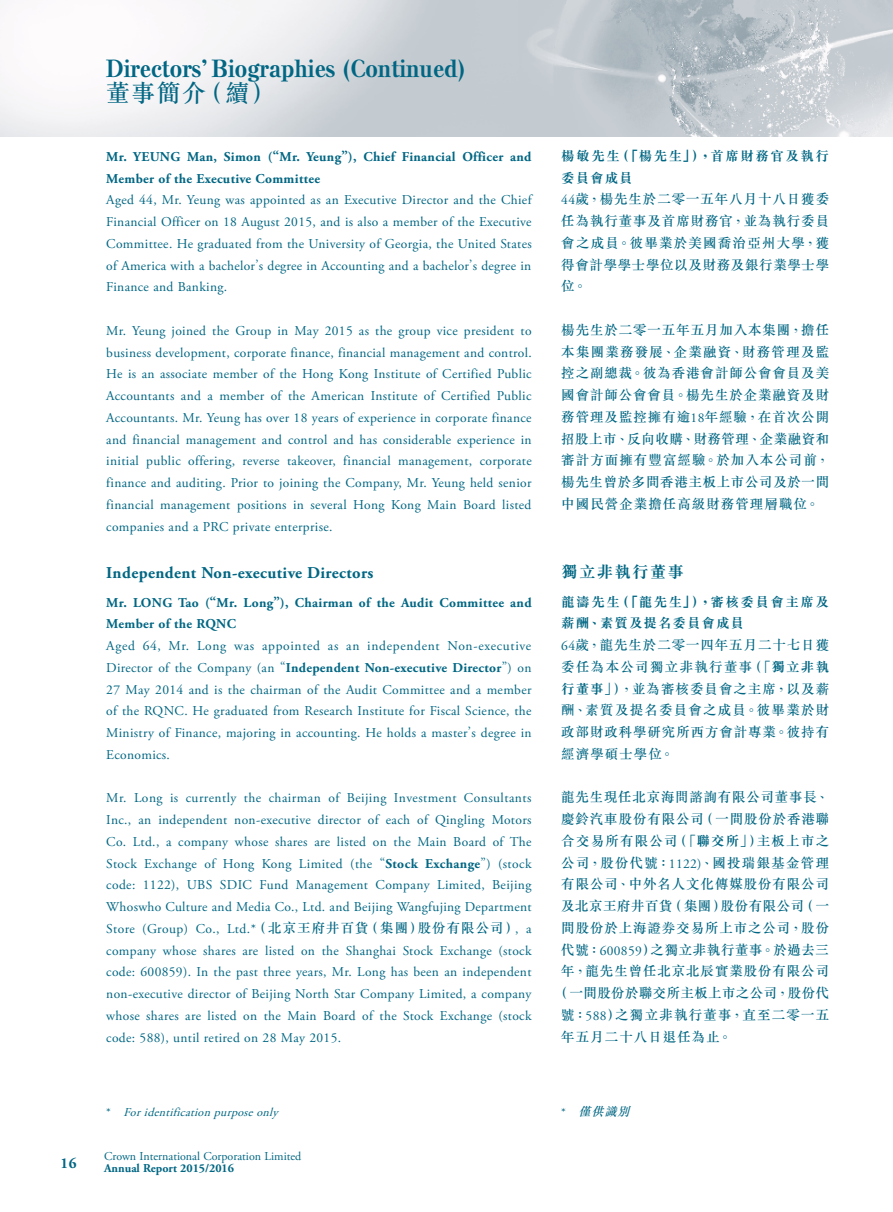
<style>
.page{position:relative;width:893px;height:1212px;background:#fff}
.page>*{position:absolute;margin:0;border:0;box-sizing:border-box;transform-origin:0 0}
.t1{font:700 24px "Else NPL Std";letter-spacing:.005em;color:#006683}
.t2{font:500 24px "M Sung HK";color:#006683}
.Heading_2{font:700 16.5px "Adobe Garamond Pro";letter-spacing:.025em;color:#006683}
.C_Heading_2{font:700 16.5px "M Sung HK";letter-spacing:.075em;color:#006683}
.t3{font:700 15px "Adobe Garamond Pro";color:#006683}
.Body_Text{font:13.5px/21.8px "Adobe Garamond Pro";letter-spacing:.025em;color:#006683;text-align:justify}
.C_Body_Text{font:500 13.5px/21.8px "M Sung HK";letter-spacing:.065em;color:#006683;text-align:justify}
.Body_Text-2{font:700 13.5px/21.8px "Adobe Garamond Pro";letter-spacing:.025em;color:#006683}
.C_Body_Text-2{font:700 13.5px/21.8px "M Sung HK";letter-spacing:.11em;color:#006683}
.C_Body_Text-3{font:500 13.5px "M Sung HK";letter-spacing:.04em;color:#006683}
.C_Body_Text-4{font:500 13.5px "M Sung HK";letter-spacing:.095em;color:#006683}
.C_Body_Text-5{font:500 13.5px "M Sung HK";letter-spacing:.085em;color:#006683}
.C_Body_Text-6{font:500 13.5px "M Sung HK";letter-spacing:.09em;color:#006683}
.C_Body_Text-7{font:500 13.5px "M Sung HK";letter-spacing:.035em;color:#006683}
.C_Body_Text-8{font:500 13.5px "M Sung HK";letter-spacing:.025em;color:#006683}
.t4{font:12px/12px "Adobe Garamond Pro";color:#006683}
.t5{font:italic 12px "Adobe Garamond Pro";color:#006683}
.t6{font:italic 500 12px "M Sung HK";color:#006683}
.s1{font-weight:700}
.s2{font-family:"M Sung HK";font-weight:500}
.s3{font-family:"Adobe Garamond Pro";font-weight:400}
.s4{font-style:normal}
.s5{font-family:"Adobe Garamond Pro";font-weight:400;font-style:normal}
</style>
<div class="page">
<img style="left:0;top:0;width:893px;height:136px">
<p class="t3" style="left:61px;top:1154px;width:17px">16</p>
<p class="t1" style="left:106px;top:54px;width:361px">Directors’ Biographies (Continued)</p>
<p class="t2" style="left:106px;top:77px;width:170px">董事簡介（續）</p>
<p class="Body_Text-2" style="left:106px;top:146px;width:427px">Mr. YEUNG Man, Simon (“Mr. Yeung”), Chief Financial Officer and<br>Member of the Executive Committee</p>
<p class="Body_Text" style="left:106px;top:190px;width:427px">Aged 44, Mr. Yeung was appointed as an Executive Director and the Chief Financial Officer on 18 August 2015, and is also a member of the Executive Committee. He graduated from the University of Georgia, the United States of America with a bachelor’s degree in Accounting and a bachelor’s degree in Finance and Banking.</p>
<p class="Body_Text" style="left:106px;top:320px;width:427px">Mr. Yeung joined the Group in May 2015 as the group vice president to business development, corporate finance, financial management and control.<br>He is an associate member of the Hong Kong Institute of Certified Public Accountants and a member of the American Institute of Certified Public Accountants. Mr. Yeung has over 18 years of experience in corporate finance and financial management and control and has considerable experience in initial public offering, reverse takeover, financial management, corporate finance and auditing. Prior to joining the Company, Mr. Yeung held senior financial management positions in several Hong Kong Main Board listed companies and a PRC private enterprise.</p>
<p class="Heading_2" style="left:106px;top:564px;width:269px">Independent Non-executive Directors</p>
<p class="Body_Text-2" style="left:106px;top:592px;width:427px">Mr. LONG Tao (“Mr. Long”), Chairman of the Audit Committee and<br>Member of the RQNC</p>
<p class="Body_Text" style="left:106px;top:635px;width:427px">Aged 64, Mr. Long was appointed as an independent Non-executive Director of the Company (an “<span class="s1">Independent Non-executive Director</span>”) on 27 May 2014 and is the chairman of the Audit Committee and a member of the RQNC. He graduated from Research Institute for Fiscal Science, the Ministry of Finance, majoring in accounting. He holds a master’s degree in Economics.</p>
<p class="Body_Text" style="left:106px;top:788px;width:427px">Mr. Long is currently the chairman of Beijing Investment Consultants Inc., an independent non-executive director of each of Qingling Motors Co. Ltd., a company whose shares are listed on the Main Board of The Stock Exchange of Hong Kong Limited (the “<span class="s1">Stock Exchange</span>”) (stock code: 1122), UBS SDIC Fund Management Company Limited, Beijing Whoswho Culture and Media Co., Ltd. and Beijing Wangfujing Department Store (Group) Co., Ltd.*<span class="s2">（北京王府井百貨（集團）股份有限公司）</span>, a company whose shares are listed on the Shanghai Stock Exchange (stock code: 600859). In the past three years, Mr. Long has been an independent non-executive director of Beijing North Star Company Limited, a company whose shares are listed on the Main Board of the Stock Exchange (stock code: 588), until retired on 28 May 2015.</p>
<p class="C_Body_Text-2" style="left:561px;top:145px;width:269px">楊敏先生（「楊先生」），首席財務官及執行委員會成員</p>
<p class="C_Body_Text" style="left:561px;top:188px;width:269px"><span class="s3">44</span>歲，楊先生於二零一五年八月十八日獲委任為執行董事及首席財務官，並為執行委員會之成員。彼畢業於美國喬治亞州大學，獲得會計學學士學位以及財務及銀行業學士學位。</p>
<p class="C_Body_Text" style="left:561px;top:318px;width:269px">楊先生於二零一五年五月加入本集團，擔任本集團業務發展、企業融資、財務管理及監控之副總裁。彼為香港會計師公會會員及美國會計師公會會員。楊先生於企業融資及財務管理及監控擁有逾<span class="s3">18</span>年經驗，在首次公開招股上市、反向收購、財務管理、企業融資和審計方面擁有豐富經驗。於加入本公司前，楊先生曾於多間香港主板上市公司及於一間中國民營企業擔任高級財務管理層職位。</p>
<p class="C_Heading_2" style="left:561px;top:564px;width:124px">獨立非執行董事</p>
<p class="C_Body_Text-2" style="left:561px;top:590px;width:269px">龍濤先生（「龍先生」），審核委員會主席及薪酬、素質及提名委員會成員</p>
<p class="C_Body_Text" style="left:561px;top:633px;width:269px"><span class="s3">64</span>歲，龍先生於二零一四年五月二十七日獲委任為本公司獨立非執行董事（「<span class="s1">獨立非執行董事</span>」），並為審核委員會之主席，以及薪酬、素質及提名委員會之成員。彼畢業於財政部財政科學研究所西方會計專業。彼持有經濟學碩士學位。</p>
<p class="C_Body_Text" style="left:561px;top:786px;width:269px">龍先生現任北京海問諮詢有限公司董事長、</p>
<p class="C_Body_Text" style="left:561px;top:807px;width:269px">慶鈴汽車股份有限公司（一間股份於香港聯</p>
<p class="C_Body_Text-6" style="left:561px;top:831px;width:269px">合交易所有限公司（「<span class="s1">聯交所</span>」）主板上市之</p>
<p class="C_Body_Text-4" style="left:561px;top:853px;width:269px">公司，股份代號：<span class="s3">1122)</span>、國投瑞銀基金管理</p>
<p class="C_Body_Text" style="left:561px;top:873px;width:269px">有限公司、中外名人文化傳媒股份有限公司</p>
<p class="C_Body_Text-7" style="left:561px;top:897px;width:269px">及北京王府井百貨（集團）股份有限公司（一</p>
<p class="C_Body_Text" style="left:561px;top:916px;width:269px">間股份於上海證券交易所上市之公司，股份</p>
<p class="C_Body_Text-3" style="left:561px;top:940px;width:269px">代號：<span class="s3">600859</span>）之獨立非執行董事。於過去三</p>
<p class="C_Body_Text" style="left:561px;top:960px;width:269px">年，龍先生曾任北京北辰實業股份有限公司</p>
<p class="C_Body_Text-8" style="left:555px;top:984px;width:276px">（一間股份於聯交所主板上市之公司，股份代</p>
<p class="C_Body_Text-5" style="left:561px;top:1005px;width:269px">號：<span class="s3">588</span>）之獨立非執行董事，直至二零一五</p>
<p class="C_Body_Text" style="left:561px;top:1025px;width:172px">年五月二十八日退任為止。</p>
<p class="t5" style="left:106px;top:1105px;width:177px"><span class="s4">*</span> Foridentificationpurposeonly</p>
<p class="t6" style="left:561px;top:1103px;width:74px"><span class="s5">*</span> 僅供識別</p>
<p class="t4" style="left:104px;top:1150px;width:199px">Crown International Corporation Limited<br><span class="s1">Annual Report 2015/2016</span></p>
</div>
